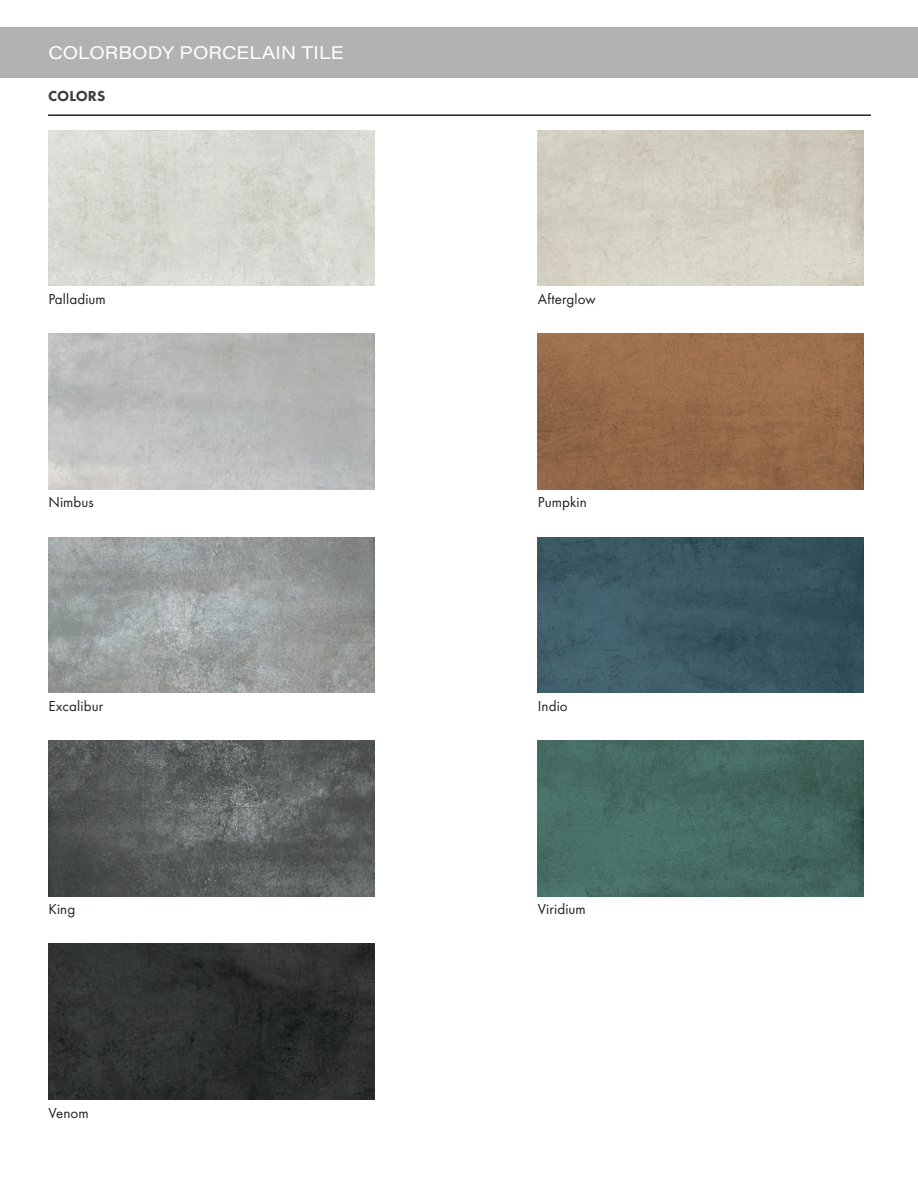
<style>
.page{position:relative;width:918px;height:1188px;background:#fff}
.page>*{position:absolute;margin:0;border:0;box-sizing:border-box;transform-origin:0 0}
.t1{font:18px "Acumin Pro Wide";letter-spacing:.005em;color:#fff}
.t2{font:15px "Futura PT";letter-spacing:.005em;color:#231f20}
.t3{font:800 15px "Futura PT";color:#3e3e3f}
</style>
<div class="page">
<div style="left:0;top:27px;width:918px;height:50px;background:#b2b2b1"></div>
<hr style="left:48px;top:114px;width:823px;height:2px;background:#231f20">
<img style="left:48px;top:130px;width:327px;height:156px">
<img style="left:48px;top:334px;width:327px;height:155px">
<img style="left:48px;top:537px;width:327px;height:156px">
<img style="left:48px;top:741px;width:327px;height:155px">
<img style="left:48px;top:944px;width:327px;height:156px">
<img style="left:538px;top:130px;width:326px;height:156px">
<img style="left:538px;top:334px;width:326px;height:155px">
<img style="left:538px;top:537px;width:326px;height:156px">
<img style="left:538px;top:741px;width:326px;height:155px">
<p class="t1" style="left:48px;top:39px;width:297px">COLORBODY PORCELAIN TILE</p>
<p class="t3" style="left:48px;top:87px;width:59px">COLORS</p>
<p class="t2" style="left:48px;top:290px;width:59px">Palladium</p>
<p class="t2" style="left:48px;top:494px;width:47px">Nimbus</p>
<p class="t2" style="left:48px;top:697px;width:56px">Excalibur</p>
<p class="t2" style="left:48px;top:900px;width:28px">King</p>
<p class="t2" style="left:48px;top:1104px;width:42px">Venom</p>
<p class="t2" style="left:538px;top:290px;width:60px">Afterglow</p>
<p class="t2" style="left:538px;top:494px;width:51px">Pumpkin</p>
<p class="t2" style="left:538px;top:697px;width:32px">Indio</p>
<p class="t2" style="left:538px;top:900px;width:50px">Viridium</p>
</div>
